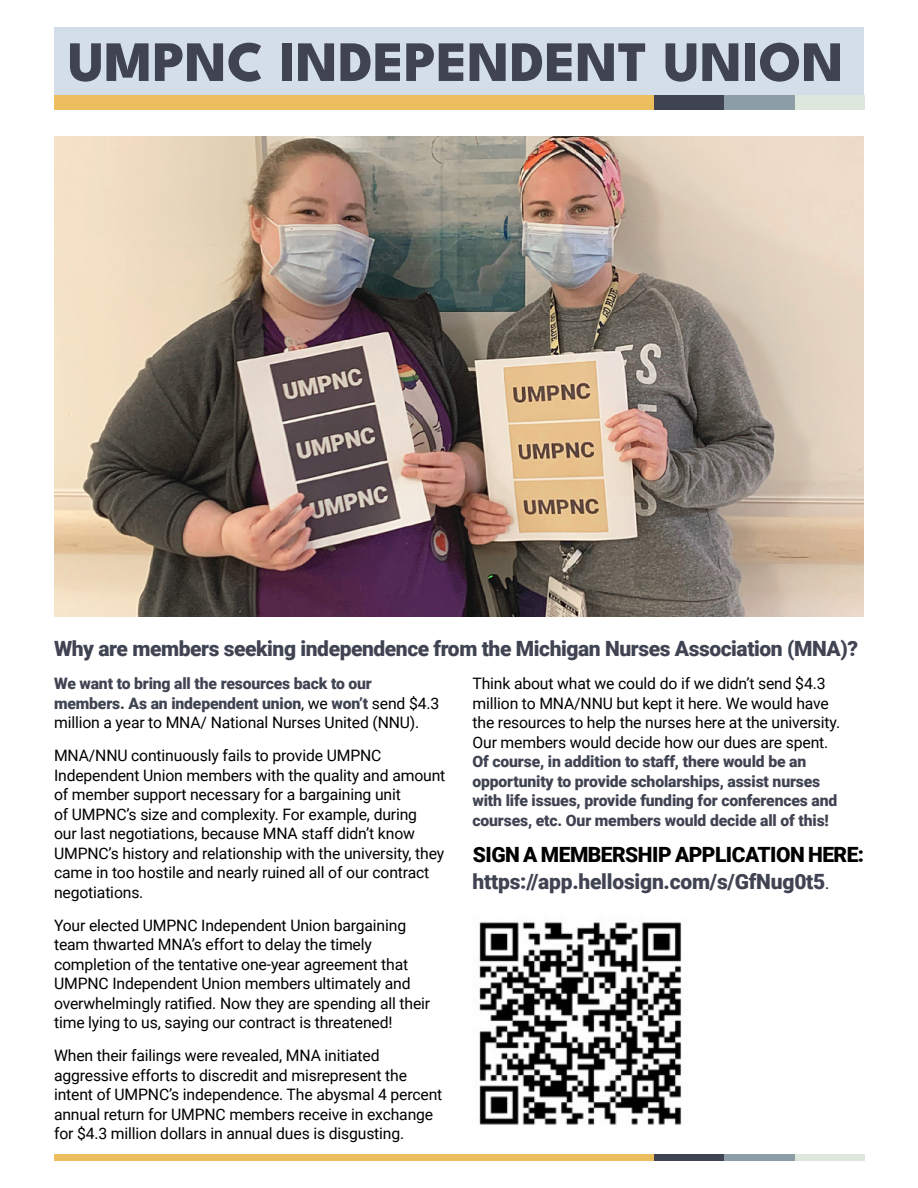
<style>
.page{position:relative;width:918px;height:1188px;background:#fff}
.page>*{position:absolute;margin:0;border:0;box-sizing:border-box;transform-origin:0 0}
.t1{font:800 57px "League Spartan";letter-spacing:.005em;color:#404352}
.t2{font:900 21px/27px "Roboto";letter-spacing:-.02em;color:#404352}
.t3{font:15.75px/19.5px "Roboto";letter-spacing:-.01em;color:#000}
.t4{font:900 15.75px/19.5px "Roboto";letter-spacing:-.01em;color:#404352}
.s1{font-weight:400;color:#000}
.s2{color:#000}
.s3{font-weight:400;font-size:15.75px;color:#000}
</style>
<div class="page">
<div style="left:54px;top:27px;width:810px;height:68px;background:#d4dee8"></div>
<div style="left:54px;top:95px;width:600px;height:15px;background:#edbe5e"></div>
<div style="left:654px;top:95px;width:70px;height:15px;background:#404352"></div>
<div style="left:794px;top:95px;width:70px;height:15px;background:#dee7dd"></div>
<div style="left:724px;top:95px;width:70px;height:15px;background:#8c9da5"></div>
<div style="left:54px;top:1154px;width:600px;height:7px;background:#edbe5e"></div>
<div style="left:654px;top:1154px;width:70px;height:7px;background:#404352"></div>
<div style="left:794px;top:1154px;width:70px;height:7px;background:#dee7dd"></div>
<div style="left:724px;top:1154px;width:70px;height:7px;background:#8c9da5"></div>
<img style="left:479px;top:922px;width:203px;height:203px">
<img style="left:54px;top:137px;width:810px;height:480px">
<h1 class="t1" style="left:68px;top:17px;width:777px">UMPNC INDEPENDENT UNION</h1>
<h2 class="t2" style="left:54px;top:634px;width:806px">Why are members seeking independence from the Michigan Nurses Association (MNA)?</h2>
<p class="t4" style="left:54px;top:673px;width:387px">We want to bring all the resources back to our members. As an independent union<span class="s1">, we</span> won’t <span class="s1">send $4.3 million a year to MNA/ National Nurses United (NNU).</span></p>
<p class="t3" style="left:54px;top:745px;width:393px">MNA/NNU continuously fails to provide UMPNC Independent Union members with the quality and amount of member support necessary for a bargaining unit<br>of UMPNC’s size and complexity. For example, during<br>our last negotiations, because MNA staff didn’t know UMPNC’s history and relationship with the university, they came in too hostile and nearly ruined all of our contract negotiations.</p>
<p class="t3" style="left:54px;top:915px;width:378px">Your elected UMPNC Independent Union bargaining team thwarted MNA’s effort to delay the timely completion of the tentative one-year agreement that UMPNC Independent Union members ultimately and overwhelmingly ratified. Now they are spending all their time lying to us, saying our contract is threatened!</p>
<p class="t3" style="left:54px;top:1045px;width:390px">When their failings were revealed, MNA initiated aggressive efforts to discredit and misrepresent the intent of UMPNC’s independence. The abysmal 4 percent annual return for UMPNC members receive in exchange for $4.3 million dollars in annual dues is disgusting.</p>
<p class="t3" style="left:473px;top:673px;width:369px">Think about what we could do if we didn’t send $4.3 million to MNA/NNU but kept it here. We would have the resources to help the nurses here at the university.<br>Our members would decide how our dues are spent.</p>
<p class="t4" style="left:473px;top:751px;width:366px">Of course, in addition to staff, there would be an opportunity to provide scholarships, assist nurses with life issues, provide funding for conferences and courses, etc. Our members would decide all of this!</p>
<h2 class="t2" style="left:473px;top:840px;width:393px"><span class="s2">SIGN A MEMBERSHIP APPLICATION HERE: </span>https://app.hellosign.com/s/GfNug0t5<span class="s3">.</span></h2>
</div>
